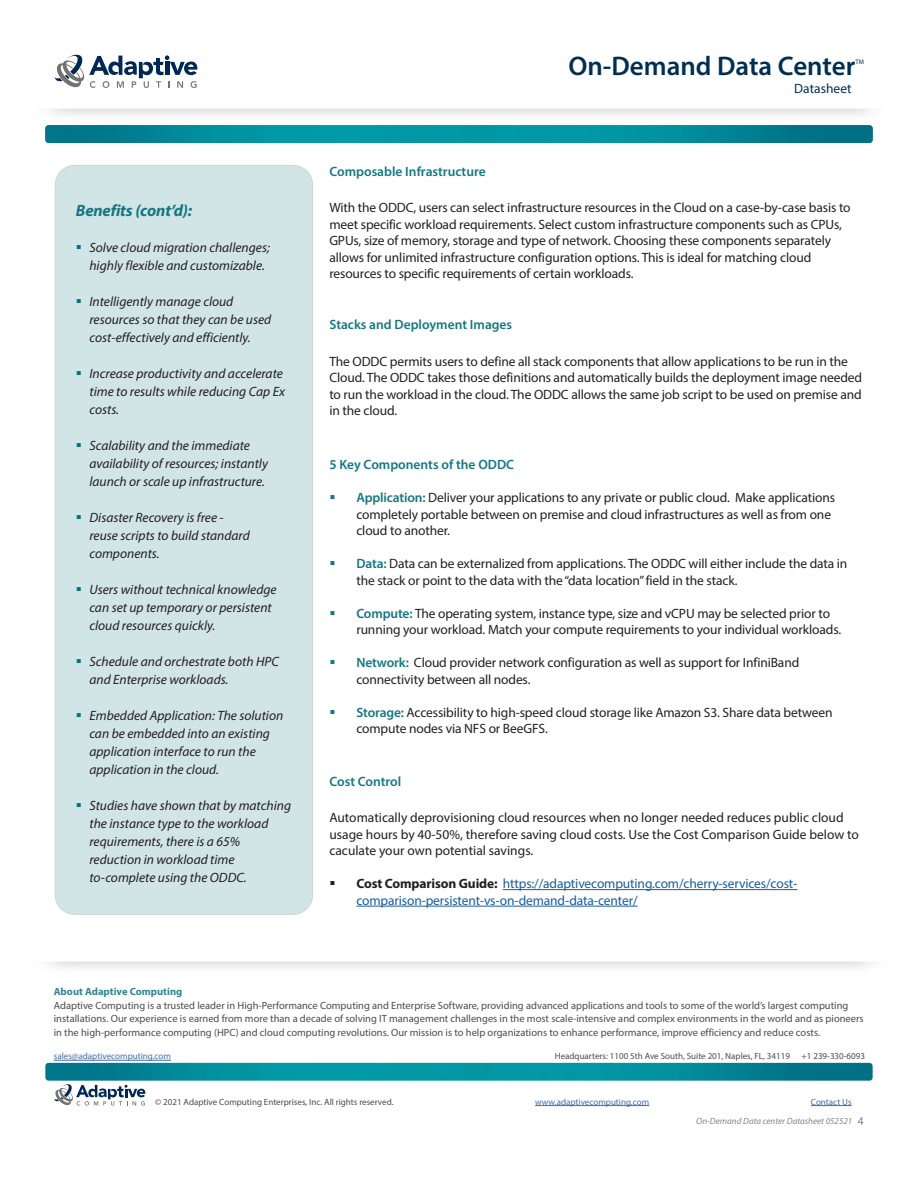
<style>
.page{position:relative;width:918px;height:1188px;background:#fff}
.page>*{position:absolute;margin:0;border:0;box-sizing:border-box;transform-origin:0 0}
.t1{font:600 27px "Myriad Pro";color:#002f52}
.t2{font:italic 700 16.5px "Myriad Pro";letter-spacing:-.01em;color:#157782}
.t3{font:13.5px/16.5px "Myriad Pro";letter-spacing:-.01em;color:#231f20}
.t4{font:italic 13.5px/18px "Myriad Pro";color:#231f20}
.t5{font:13.5px/16.5px "Myriad Pro";letter-spacing:-.01em;color:#175d9e}
.t6{font:600 13.5px "Myriad Pro";color:#157782}
.t7{font:13.5px "Myriad Pro";color:#002f52}
.t8{font:300 12px "Myriad Pro";color:#3e3e3f}
.t9{font:10.5px/13.5px "Myriad Pro";color:#4b4c4d}
.t10{font:700 10.5px "Myriad Pro";color:#348590}
.t11{font:9px "Myriad Pro";color:#4b4c4d}
.t12{font:9px "Myriad Pro";color:#436da8}
.t13{font:italic 9px "Myriad Pro";color:#858585}
.t14{font:6.6px "Myriad Pro";color:#002f52}
.s1{font-weight:600;color:#157782}
.s2{font-weight:700;color:#231f20}
</style>
<div class="page">
<div style="left:55px;top:165px;width:258px;height:749px;background:#d1e4e6;border-radius:19px"></div>
<img style="left:45px;top:125px;width:828px;height:18px">
<hr style="left:54px;top:1060px;width:117px;height:1px;background:#436da8">
<hr style="left:503px;top:889px;width:294px;height:1px;background:#175d9e">
<hr style="left:356px;top:906px;width:282px;height:1px;background:#175d9e">
<img style="left:45px;top:1063px;width:828px;height:18px">
<hr style="left:535px;top:1105px;width:114px;height:1px;background:#436da8">
<hr style="left:811px;top:1105px;width:41px;height:1px;background:#436da8">
<svg style="left:54px;top:1084px;width:91px;height:22px"></svg>
<svg style="left:55px;top:55px;width:142px;height:33px"></svg>
<p class="t2" style="left:76px;top:200px;width:118px">Benefits (cont’d):</p>
<p class="t4" style="left:89px;top:238px;width:182px">Solve cloud migration challenges; highly flexible and customizable.</p>
<p class="t4" style="left:89px;top:292px;width:183px">Intelligently manage cloud resources so that they can be used cost-effectively and efficiently.</p>
<p class="t4" style="left:89px;top:364px;width:197px">Increase productivity and accelerate time to results while reducing Cap Ex costs.</p>
<p class="t4" style="left:89px;top:436px;width:180px">Scalability and the immediate availability of resources; instantly launch or scale up infrastructure.</p>
<p class="t4" style="left:89px;top:508px;width:162px">Disaster Recovery is free - reuse scripts to build standard components.</p>
<p class="t4" style="left:89px;top:580px;width:189px">Users without technical knowledge can set up temporary or persistent cloud resources quickly.</p>
<p class="t4" style="left:89px;top:652px;width:191px">Schedule and orchestrate both HPC and Enterprise workloads.</p>
<p class="t4" style="left:89px;top:706px;width:195px">Embedded Application: The solution can be embedded into an existing application interface to run the application in the cloud.</p>
<p class="t4" style="left:89px;top:796px;width:203px">Studies have shown that by matching the instance type to the workload requirements, there is a 65% reduction in workload time to-complete using the ODDC.</p>
<p class="t1" style="left:568px;top:49px;width:289px">On-Demand Data Center</p>
<p class="t14" style="left:855px;top:57px;width:10px">TM</p>
<p class="t7" style="left:794px;top:80px;width:59px">Datasheet</p>
<p class="t6" style="left:329px;top:163px;width:158px">Composable Infrastructure</p>
<p class="t3" style="left:329px;top:199px;width:523px">With the ODDC, users can select infrastructure resources in the Cloud on a case-by-case basis to meet specific workload requirements. Select custom infrastructure components such as CPUs, GPUs, size of memory, storage and type of network. Choosing these components separately allows for unlimited infrastructure configuration options. This is ideal for matching cloud resources to specific requirements of certain workloads.</p>
<p class="t6" style="left:329px;top:316px;width:184px">Stacks and Deployment Images</p>
<p class="t3" style="left:329px;top:353px;width:534px">The ODDC permits users to define all stack components that allow applications to be run in the Cloud. The ODDC takes those definitions and automatically builds the deployment image needed to run the workload in the cloud. The ODDC allows the same job script to be used on premise and in the cloud.</p>
<p class="t6" style="left:329px;top:456px;width:186px">5 Key Components of the ODDC</p>
<p class="t3" style="left:356px;top:489px;width:480px"><span class="s1">Application:</span> Deliver your applications to any private or public cloud. Make applications completely portable between on premise and cloud infrastructures as well as from one cloud to another.</p>
<p class="t3" style="left:356px;top:555px;width:493px"><span class="s1">Data:</span> Data can be externalized from applications. The ODDC will either include the data in the stack or point to the data with the “data location” field in the stack.</p>
<p class="t3" style="left:356px;top:605px;width:486px"><span class="s1">Compute:</span> The operating system, instance type, size and vCPU may be selected prior to running your workload. Match your compute requirements to your individual workloads.</p>
<p class="t3" style="left:356px;top:654px;width:444px"><span class="s1">Network:</span> Cloud provider network configuration as well as support for InfiniBand connectivity between all nodes.</p>
<p class="t3" style="left:356px;top:704px;width:478px"><span class="s1">Storage:</span> Accessibility to high-speed cloud storage like Amazon S3. Share data between compute nodes via NFS or BeeGFS.</p>
<p class="t6" style="left:329px;top:773px;width:73px">Cost Control</p>
<p class="t3" style="left:329px;top:809px;width:531px">Automatically deprovisioning cloud resources when no longer needed reduces public cloud usage hours by 40-50%, therefore saving cloud costs. Use the Cost Comparison Guide below to caculate your own potential savings.</p>
<p class="t5" style="left:356px;top:875px;width:442px"><span class="s2">Cost Comparison Guide:</span> https://adaptivecomputing.com/cherry-services/cost&shy;comparison-persistent-vs-on-demand-data-center/</p>
<p class="t10" style="left:54px;top:985px;width:130px">About Adaptive Computing</p>
<p class="t9" style="left:54px;top:998px;width:811px">Adaptive Computing is a trusted leader in High-Performance Computing and Enterprise Software, providing advanced applications and tools to some of the world’s largest computing installations. Our experience is earned from more than a decade of solving IT management challenges in the most scale-intensive and complex environments in the world and as pioneers in the high-performance computing (HPC) and cloud computing revolutions. Our mission is to help organizations to enhance performance, improve efficiency and reduce costs.</p>
<p class="t12" style="left:54px;top:1051px;width:119px">sales@adaptivecomputing.com</p>
<p class="t11" style="left:555px;top:1051px;width:237px">Headquarters: 1100 5th Ave South, Suite 201, Naples, FL, 34119</p>
<p class="t11" style="left:801px;top:1051px;width:65px">+1 239-330-6093</p>
<p class="t11" style="left:155px;top:1096px;width:240px">© 2021 Adaptive Computing Enterprises, Inc. All rights reserved.</p>
<p class="t12" style="left:535px;top:1096px;width:116px">www.adaptivecomputing.com</p>
<p class="t12" style="left:811px;top:1096px;width:42px">Contact Us</p>
<p class="t13" style="left:696px;top:1115px;width:157px">On-Demand Data center Datasheet 052521</p>
<p class="t8" style="left:858px;top:1113px;width:7px">4</p>
</div>
